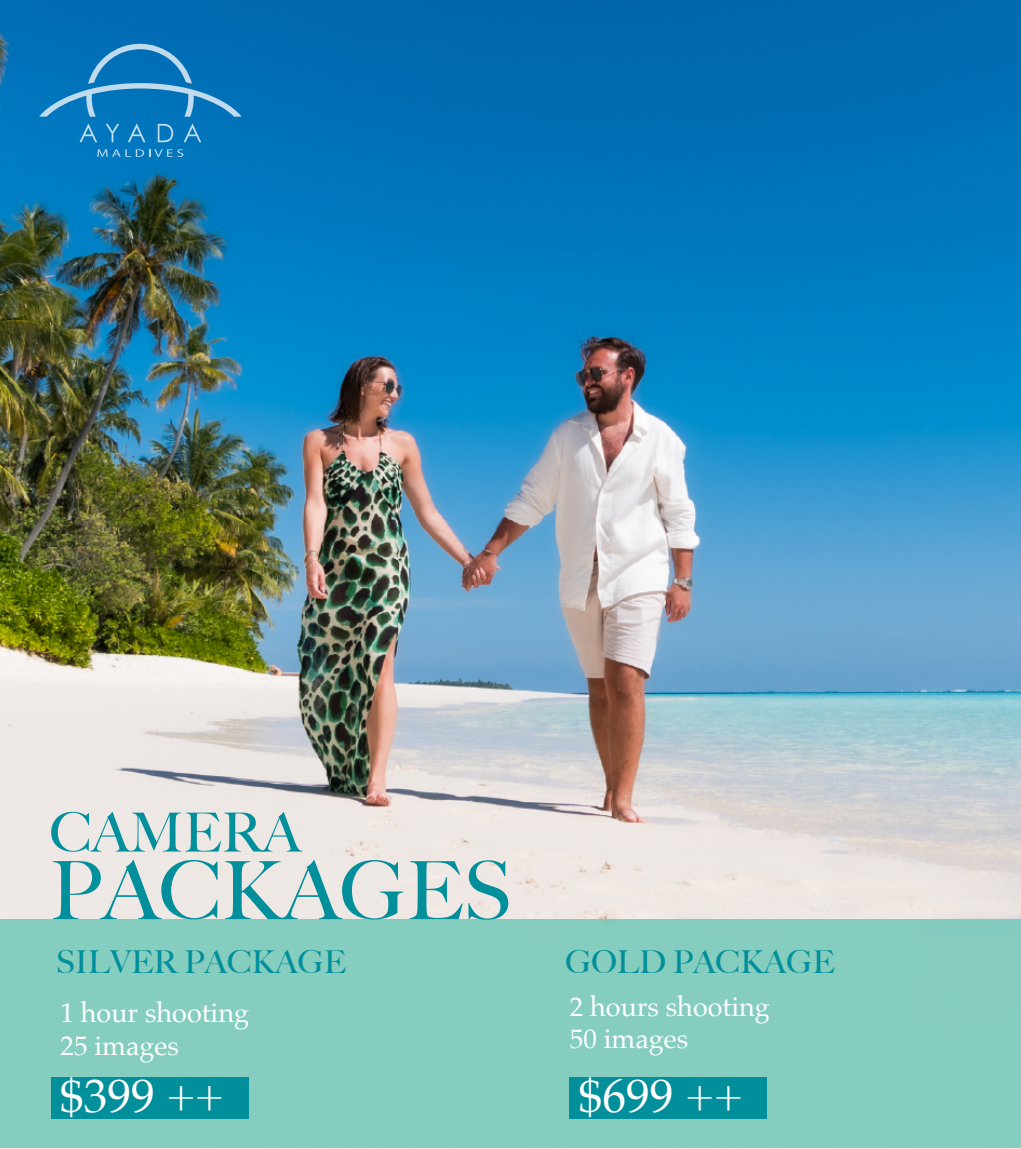
<style>
.page{position:relative;width:1021px;height:1149px;background:#fff}
.page>*{position:absolute;margin:0;border:0;box-sizing:border-box;transform-origin:0 0}
.t1{font:500 80.33px "Big Caslon";color:#008f9b}
.t2{font:500 54px "Big Caslon";color:#008f9b}
.t3{font:47.25px "Palatino";color:#fff}
.t4{font:500 31.5px "Big Caslon";color:#008f9b}
.t5{font:27px/32.4px "Palatino";color:#fff}
</style>
<div class="page">
<img style="left:0;top:0;width:1020px;height:919px">
<div style="left:0;top:919px;width:1020px;height:228px;background:#85cdbf"></div>
<div style="left:51px;top:1076px;width:198px;height:41px;background:#008f9b"></div>
<div style="left:569px;top:1076px;width:198px;height:41px;background:#008f9b"></div>
<svg style="left:39px;top:44px;width:203px;height:73px;background:#1a7fbf"></svg>
<svg style="left:79px;top:124px;width:18px;height:18px"></svg>
<svg style="left:106px;top:124px;width:13px;height:18px"></svg>
<svg style="left:128px;top:124px;width:17px;height:18px"></svg>
<svg style="left:158px;top:124px;width:15px;height:18px"></svg>
<svg style="left:183px;top:124px;width:18px;height:18px"></svg>
<svg style="left:97px;top:149px;width:86px;height:8px"></svg>
<h2 class="t2" style="left:50px;top:787px;width:252px">CAMERA</h2>
<h1 class="t1" style="left:50px;top:824px;width:464px">PACKAGES</h1>
<p class="t4" style="left:56px;top:936px;width:291px">SILVER PACKAGE</p>
<p class="t5" style="left:61px;top:996px;width:190px">1 hour shooting<br>25 images</p>
<h3 class="t3" style="left:60px;top:1055px;width:165px">$399 ++</h3>
<p class="t4" style="left:565px;top:935px;width:271px">GOLD PACKAGE</p>
<p class="t5" style="left:570px;top:989px;width:201px">2 hours shooting<br>50 images</p>
<h3 class="t3" style="left:579px;top:1055px;width:165px">$699 ++</h3>
</div>
